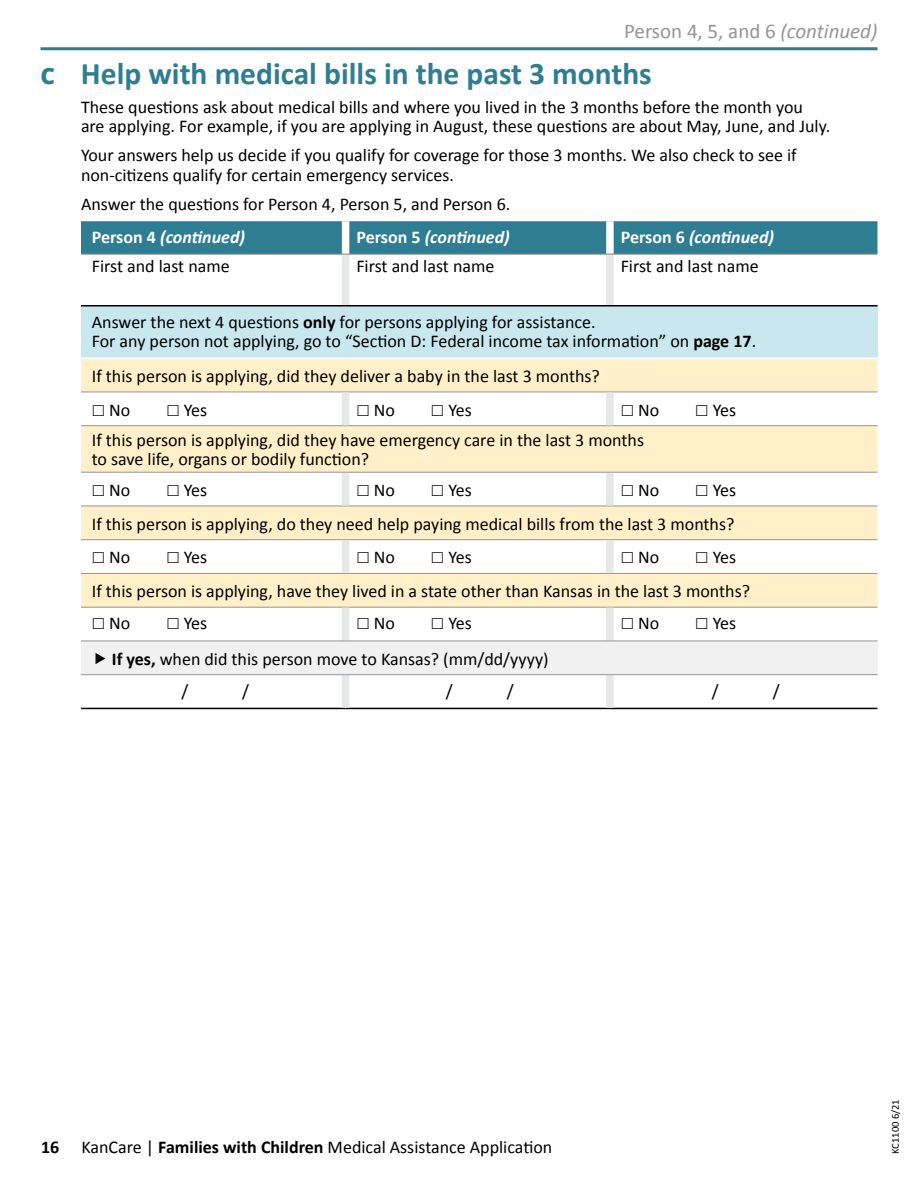
<style>
.page{position:relative;width:918px;height:1188px;background:#fff}
.page>*{position:absolute;margin:0;border:0;box-sizing:border-box;transform-origin:0 0}
.t1{font:700 31.5px "Calibri";color:#2f7d93}
.t2{font:21px "Calibri";color:#939598}
.t3{font:18px/19.5px "Calibri";color:#000}
.t4{font:italic 700 18px "Calibri";color:#fff}
.t5{font:10.5px "Calibri";color:#000}
.s1{font-style:italic}
.s2{font-family:"Open Sans";font-weight:800;font-size:22.5px}
.s3{font-weight:700;color:#fff}
.s4{font-weight:700;font-style:italic;color:#fff}
.s5{font-style:normal}
.s6{font-weight:700}
</style>
<div class="page">
<hr style="left:40px;top:47px;width:838px;height:3px;background:#2f7d93">
<div style="left:81px;top:221px;width:797px;height:33px;background:#2f7d93"></div>
<div style="left:81px;top:306px;width:797px;height:52px;background:#c9e7ef"></div>
<svg style="left:81px;top:359px;width:797px;height:248px;fill:#fff0c9"></svg>
<div style="left:81px;top:641px;width:797px;height:34px;background:#f1f1f2"></div>
<hr style="left:81px;top:392px;width:265px;height:1px;background:#939598">
<hr style="left:346px;top:392px;width:264px;height:1px;background:#939598">
<hr style="left:610px;top:392px;width:268px;height:1px;background:#939598">
<hr style="left:81px;top:305px;width:265px;height:2px;background:#000">
<hr style="left:346px;top:305px;width:264px;height:2px;background:#000">
<hr style="left:610px;top:305px;width:268px;height:2px;background:#000">
<hr style="left:81px;top:357px;width:265px;height:2px;background:#fff">
<hr style="left:346px;top:357px;width:264px;height:2px;background:#fff">
<hr style="left:610px;top:357px;width:268px;height:2px;background:#fff">
<hr style="left:81px;top:425px;width:265px;height:1px;background:#939598">
<hr style="left:346px;top:425px;width:264px;height:1px;background:#939598">
<hr style="left:610px;top:425px;width:268px;height:1px;background:#939598">
<hr style="left:81px;top:506px;width:265px;height:1px;background:#939598">
<hr style="left:346px;top:506px;width:264px;height:1px;background:#939598">
<hr style="left:610px;top:506px;width:268px;height:1px;background:#939598">
<hr style="left:81px;top:539px;width:265px;height:1px;background:#939598">
<hr style="left:346px;top:539px;width:264px;height:1px;background:#939598">
<hr style="left:610px;top:539px;width:268px;height:1px;background:#939598">
<hr style="left:81px;top:573px;width:265px;height:1px;background:#939598">
<hr style="left:346px;top:573px;width:264px;height:1px;background:#939598">
<hr style="left:610px;top:573px;width:268px;height:1px;background:#939598">
<hr style="left:81px;top:607px;width:265px;height:1px;background:#939598">
<hr style="left:346px;top:607px;width:264px;height:1px;background:#939598">
<hr style="left:610px;top:607px;width:268px;height:1px;background:#939598">
<hr style="left:81px;top:708px;width:265px;height:1px;background:#000">
<hr style="left:346px;top:708px;width:264px;height:1px;background:#000">
<hr style="left:610px;top:708px;width:268px;height:1px;background:#000">
<div style="left:342px;top:221px;width:7px;height:33px;background:#fff"></div>
<div style="left:606px;top:221px;width:8px;height:33px;background:#fff"></div>
<div style="left:342px;top:255px;width:7px;height:50px;background:#e6e7e8"></div>
<div style="left:606px;top:255px;width:8px;height:50px;background:#e6e7e8"></div>
<div style="left:342px;top:392px;width:7px;height:33px;background:#e6e7e8"></div>
<div style="left:606px;top:392px;width:8px;height:33px;background:#e6e7e8"></div>
<div style="left:342px;top:473px;width:7px;height:33px;background:#e6e7e8"></div>
<div style="left:606px;top:473px;width:8px;height:33px;background:#e6e7e8"></div>
<div style="left:342px;top:540px;width:7px;height:33px;background:#e6e7e8"></div>
<div style="left:606px;top:540px;width:8px;height:33px;background:#e6e7e8"></div>
<div style="left:342px;top:608px;width:7px;height:33px;background:#e6e7e8"></div>
<div style="left:606px;top:608px;width:8px;height:33px;background:#e6e7e8"></div>
<div style="left:342px;top:675px;width:7px;height:33px;background:#e6e7e8"></div>
<div style="left:606px;top:675px;width:8px;height:33px;background:#e6e7e8"></div>
<hr style="left:81px;top:641px;width:265px;height:1px;background:#939598">
<hr style="left:346px;top:641px;width:264px;height:1px;background:#939598">
<hr style="left:610px;top:641px;width:268px;height:1px;background:#939598">
<hr style="left:81px;top:674px;width:265px;height:1px;background:#939598">
<hr style="left:346px;top:674px;width:264px;height:1px;background:#939598">
<hr style="left:610px;top:674px;width:268px;height:1px;background:#939598">
<hr style="left:81px;top:254px;width:265px;height:1px;background:#939598">
<hr style="left:346px;top:254px;width:264px;height:1px;background:#939598">
<hr style="left:610px;top:254px;width:268px;height:1px;background:#939598">
<hr style="left:81px;top:472px;width:265px;height:1px;background:#939598">
<hr style="left:346px;top:472px;width:264px;height:1px;background:#939598">
<hr style="left:610px;top:472px;width:268px;height:1px;background:#939598">
<svg style="left:93px;top:405px;width:11px;height:11px"></svg>
<svg style="left:168px;top:405px;width:10px;height:11px"></svg>
<svg style="left:358px;top:405px;width:11px;height:11px"></svg>
<svg style="left:432px;top:405px;width:11px;height:11px"></svg>
<svg style="left:622px;top:405px;width:11px;height:11px"></svg>
<svg style="left:697px;top:405px;width:10px;height:11px"></svg>
<svg style="left:93px;top:485px;width:11px;height:11px"></svg>
<svg style="left:168px;top:485px;width:10px;height:11px"></svg>
<svg style="left:358px;top:485px;width:11px;height:11px"></svg>
<svg style="left:432px;top:485px;width:11px;height:11px"></svg>
<svg style="left:622px;top:485px;width:11px;height:11px"></svg>
<svg style="left:697px;top:485px;width:10px;height:11px"></svg>
<svg style="left:93px;top:552px;width:11px;height:11px"></svg>
<svg style="left:168px;top:552px;width:10px;height:11px"></svg>
<svg style="left:358px;top:552px;width:11px;height:11px"></svg>
<svg style="left:432px;top:552px;width:11px;height:11px"></svg>
<svg style="left:622px;top:552px;width:11px;height:11px"></svg>
<svg style="left:697px;top:552px;width:10px;height:11px"></svg>
<p class="t2" style="left:624px;top:16px;width:255px">Person 4, 5, and 6 <span class="s1">(continued)</span></p>
<h1 class="t1" style="left:40px;top:51px;width:613px"><span class="s2">C</span> Help with medical bills in the past 3 months</h1>
<p class="t3" style="left:81px;top:97px;width:751px">These questions ask about medical bills and where you lived in the 3 months before the month you are applying. For example, if you are applying in August, these questions are about May, June, and July.</p>
<p class="t3" style="left:81px;top:145px;width:717px">Your answers help us decide if you qualify for coverage for those 3 months. We also check to see if non-citizens qualify for certain emergency services.</p>
<p class="t3" style="left:92px;top:187px;width:420px;line-height:33.6px;text-indent:-11px">Answer the questions for Person 4, Person 5, and Person 6.<br><span class="s3">Person 4</span> <span class="s4">(continued)</span></p>
<p class="t4" style="left:356px;top:225px;width:155px"><span class="s5">Person 5</span> (continued)</p>
<p class="t4" style="left:621px;top:225px;width:155px"><span class="s5">Person 6</span> (continued)</p>
<p class="t3" style="left:92px;top:256px;width:140px">First and last name</p>
<p class="t3" style="left:356px;top:256px;width:140px">First and last name</p>
<p class="t3" style="left:621px;top:256px;width:140px">First and last name</p>
<p class="t3" style="left:92px;top:312px;width:666px">Answer the next 4 questions <span class="s6">only</span> for persons applying for assistance.<br>For any person not applying, go to “Section D: Federal income tax information” on <span class="s6">page 17</span>.</p>
<p class="t3" style="left:109px;top:358px;width:492px;line-height:33.8px;text-indent:-17px">If this person is applying, did they deliver a baby in the last 3 months?<br>No</p>
<p class="t3" style="left:184px;top:399px;width:25px">Yes</p>
<p class="t3" style="left:374px;top:399px;width:23px">No</p>
<p class="t3" style="left:448px;top:399px;width:25px">Yes</p>
<p class="t3" style="left:638px;top:399px;width:23px">No</p>
<p class="t3" style="left:713px;top:399px;width:25px">Yes</p>
<p class="t3" style="left:92px;top:430px;width:554px">If this person is applying, did they have emergency care in the last 3 months to save life, organs or bodily function?</p>
<p class="t3" style="left:109px;top:480px;width:23px">No</p>
<p class="t3" style="left:184px;top:480px;width:25px">Yes</p>
<p class="t3" style="left:374px;top:480px;width:23px">No</p>
<p class="t3" style="left:448px;top:480px;width:25px">Yes</p>
<p class="t3" style="left:638px;top:480px;width:23px">No</p>
<p class="t3" style="left:713px;top:480px;width:25px">Yes</p>
<p class="t3" style="left:92px;top:513px;width:644px">If this person is applying, do they need help paying medical bills from the last 3 months?</p>
<p class="t3" style="left:109px;top:547px;width:23px">No</p>
<p class="t3" style="left:184px;top:547px;width:25px">Yes</p>
<p class="t3" style="left:374px;top:547px;width:23px">No</p>
<p class="t3" style="left:448px;top:547px;width:25px">Yes</p>
<p class="t3" style="left:638px;top:547px;width:23px">No</p>
<p class="t3" style="left:92px;top:540px;width:660px;line-height:33.8px;text-indent:621px">Yes<br>If this person is applying, have they lived in a state other than Kansas in the last 3 months?</p>
<p class="t3" style="left:109px;top:613px;width:23px">No</p>
<p class="t3" style="left:184px;top:613px;width:25px">Yes</p>
<p class="t3" style="left:374px;top:613px;width:23px">No</p>
<p class="t3" style="left:448px;top:613px;width:25px">Yes</p>
<p class="t3" style="left:638px;top:613px;width:23px">No</p>
<p class="t3" style="left:713px;top:613px;width:25px">Yes</p>
<p class="t3" style="left:181px;top:642px;width:369px;line-height:31.8px;text-indent:-69px"><span class="s6">If yes,</span> when did this person move to Kansas? (mm/dd/yyyy) /</p>
<p class="t3" style="left:242px;top:680px;width:8px">/</p>
<p class="t3" style="left:446px;top:680px;width:8px">/</p>
<p class="t3" style="left:507px;top:680px;width:8px">/</p>
<p class="t3" style="left:712px;top:680px;width:8px">/</p>
<p class="t3" style="left:773px;top:680px;width:8px">/</p>
<p class="t3" style="left:41px;top:1137px;width:513px"><span class="s6">16</span> KanCare | <span class="s6">Families with Children</span> Medical Assistance Application</p>
<p class="t5" style="left:888px;top:1154px;width:56px;rotate:-90deg">KC1100 6/21</p>
</div>
